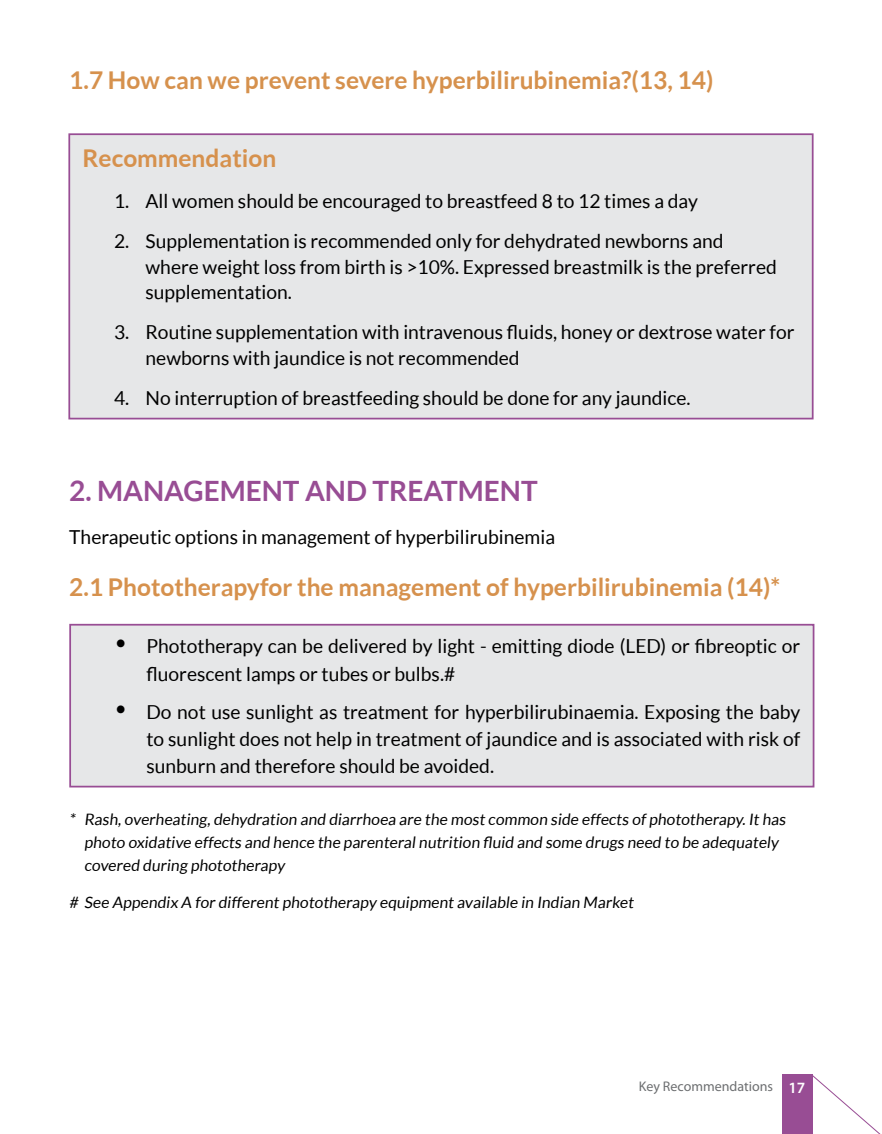
<style>
.page{position:relative;width:882px;height:1134px;background:#fff}
.page>*{position:absolute;margin:0;border:0;box-sizing:border-box;transform-origin:0 0}
.t1{font:700 28px "Lato";color:#984d94}
.t2{font:700 24.5px "Lato";color:#d6914d}
.t3{font:19.25px/25.4px "Lato";color:#000}
.t4{font:15.75px/22.8px "Lato";color:#000}
.t5{font:14px "Myriad Pro";color:#6d6f71}
.s1{font-weight:600;font-size:15.75px;color:#fff}
</style>
<div class="page">
<div style="left:782px;top:1075px;width:30px;height:59px;background:#984d94"></div>
<svg style="left:811px;top:1074px;width:70px;height:60px"></svg>
<div style="left:69px;top:134px;width:744px;height:285px;background:#e6e7e8"></div>
<div style="left:68px;top:133px;width:746px;height:286px;border:2px solid #984d94"></div>
<div style="left:70px;top:625px;width:744px;height:162px;background:#e6e7e8"></div>
<div style="left:69px;top:624px;width:745px;height:163px;border:2px solid #984d94"></div>
<p class="t2" style="left:69px;top:66px;width:646px">1.7 How can we prevent severe hyperbilirubinemia?(13, 14)</p>
<p class="t2" style="left:83px;top:144px;width:195px">Recommendation</p>
<p class="t3" style="left:114px;top:188px;width:585px">1. All women should be encouraged to breastfeed 8 to 12 times a day</p>
<p class="t3" style="left:146px;top:228px;width:633px;text-indent:-31px">2. Supplementation is recommended only for dehydrated newborns and where weight loss from birth is &gt;10%. Expressed breastmilk is the preferred supplementation.</p>
<p class="t3" style="left:146px;top:320px;width:650px;text-indent:-31px">3. Routine supplementation with intravenous fluids, honey or dextrose water for newborns with jaundice is not recommended</p>
<p class="t3" style="left:114px;top:386px;width:578px">4. No interruption of breastfeeding should be done for any jaundice.</p>
<h1 class="t1" style="left:69px;top:475px;width:464px">2. Manag ement and treatm ent</h1>
<p class="t3" style="left:69px;top:524px;width:487px">Therapeutic options in management of hyperbilirubinemia</p>
<p class="t2" style="left:69px;top:573px;width:712px">2.1 Phototherapyfor the management of hyperbilirubinemia (14)*</p>
<p class="t3" style="left:146px;top:633px;width:655px;line-height:27.1px">Phototherapy can be delivered by light - emitting diode (LED) or fibreoptic or fluorescent lamps or tubes or bulbs.#</p>
<p class="t3" style="left:146px;top:698px;width:655px;line-height:27.1px;text-align:justify">Do not use sunlight as treatment for hyperbilirubinaemia. Exposing the baby to sunlight does not help in treatment of jaundice and is associated with risk of sunburn and therefore should be avoided.</p>
<p class="t4" style="left:84px;top:808px;width:705px;text-indent:-15px">* Rash,overheating,dehydration and diarrhoea are the most common side effects of phototherapy.It has photo oxidative effects and hence the parenteral nutrition fluid and some drugs need to be adequately covered during phototherapy</p>
<p class="t4" style="left:69px;top:891px;width:568px"># See Appendix A for different phototherapy equipment available in Indian Market</p>
<p class="t5" style="left:639px;top:1078px;width:168px">Key Recommendations <span class="s1">17</span></p>
</div>
